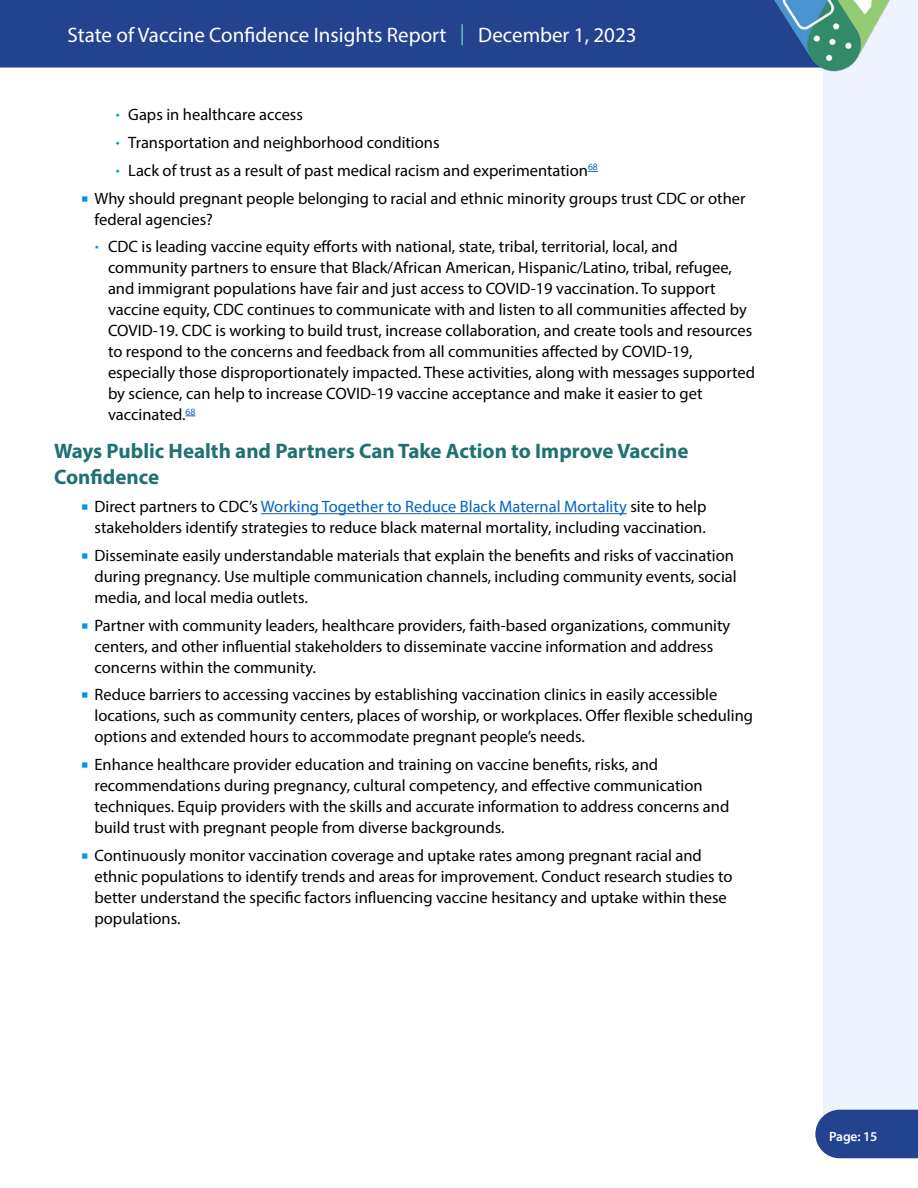
<style>
.page{position:relative;width:918px;height:1188px;background:#fff}
.page>*{position:absolute;margin:0;border:0;box-sizing:border-box;transform-origin:0 0}
.t1{font:700 21px/25.2px "Myriad Pro";color:#217171}
.t2{font:21px "Myriad Pro";color:#fff}
.L{font:16.5px/21px "Myriad Pro";color:#000}
.L2{font:16.5px/21px "Myriad Pro";color:#000}
.t3{font:600 13.5px "Myriad Pro";letter-spacing:-.01em;color:#fff}
.s1{color:#70cacb}
.s2{color:#0563c1}
</style>
<div class="page">
<div style="left:824px;top:0;width:94px;height:1110px;background:#eef3ff"></div>
<div style="left:815px;top:1110px;width:103px;height:48px;background:#23438e"></div>
<div style="left:0;top:0;width:751px;height:68px;background:#23438e"></div>
<img style="left:751px;top:0;width:160px;height:76px">
<hr style="left:261px;top:513px;width:366px;height:1px;background:#215e9e">
<p class="t2" style="left:68px;top:22px;width:571px">State of Vaccine Confidence Insights Report <span class="s1">|</span> December 1, 2023</p>
<p class="L2" style="left:128px;top:104px;width:176px">Gaps in healthcare access</p>
<p class="L2" style="left:128px;top:132px;width:313px">Transportation and neighborhood conditions</p>
<p class="L2" style="left:128px;top:160px;width:471px">Lack of trust as a result of past medical racism and experimentation<sup>68</sup></p>
<p class="L" style="left:94px;top:187px;width:653px">Why should pregnant people belonging to racial and ethnic minority groups trust CDC or other federal agencies?</p>
<p class="L2" style="left:108px;top:236px;width:649px">CDC is leading vaccine equity efforts with national, state, tribal, territorial, local, and community partners to ensure that Black/African American, Hispanic/Latino, tribal, refugee, and immigrant populations have fair and just access to COVID-19 vaccination. To support vaccine equity, CDC continues to communicate with and listen to all communities affected by COVID-19. CDC is working to build trust, increase collaboration, and create tools and resources to respond to the concerns and feedback from all communities affected by COVID-19, especially those disproportionately impacted. These activities, along with messages supported by science, can help to increase COVID-19 vaccine acceptance and make it easier to get vaccinated.<sup>68</sup></p>
<h4 class="t1" style="left:54px;top:438px;width:636px">Ways Public Health and Partners Can Take Action to Improve Vaccine<br>Confidence</h4>
<p class="L" style="left:94px;top:496px;width:614px">Direct partners to CDC’s <span class="s2">Working Together to Reduce Black Maternal Mortality</span> site to help stakeholders identify strategies to reduce black maternal mortality, including vaccination.</p>
<p class="L" style="left:94px;top:544px;width:644px">Disseminate easily understandable materials that explain the benefits and risks of vaccination during pregnancy. Use multiple communication channels, including community events, social media, and local media outlets.</p>
<p class="L" style="left:94px;top:614px;width:637px">Partner with community leaders, healthcare providers, faith-based organizations, community centers, and other influential stakeholders to disseminate vaccine information and address concerns within the community.</p>
<p class="L" style="left:94px;top:684px;width:660px">Reduce barriers to accessing vaccines by establishing vaccination clinics in easily accessible locations, such as community centers, places of worship, or workplaces. Offer flexible scheduling options and extended hours to accommodate pregnant people’s needs.</p>
<p class="L" style="left:94px;top:754px;width:636px">Enhance healthcare provider education and training on vaccine benefits, risks, and recommendations during pregnancy, cultural competency, and effective communication techniques. Equip providers with the skills and accurate information to address concerns and build trust with pregnant people from diverse backgrounds.</p>
<p class="L" style="left:94px;top:844px;width:640px">Continuously monitor vaccination coverage and uptake rates among pregnant racial and ethnic populations to identify trends and areas for improvement. Conduct research studies to better understand the specific factors influencing vaccine hesitancy and uptake within these populations.</p>
<p class="t3" style="left:829px;top:1128px;width:50px">Page: 15</p>
</div>
